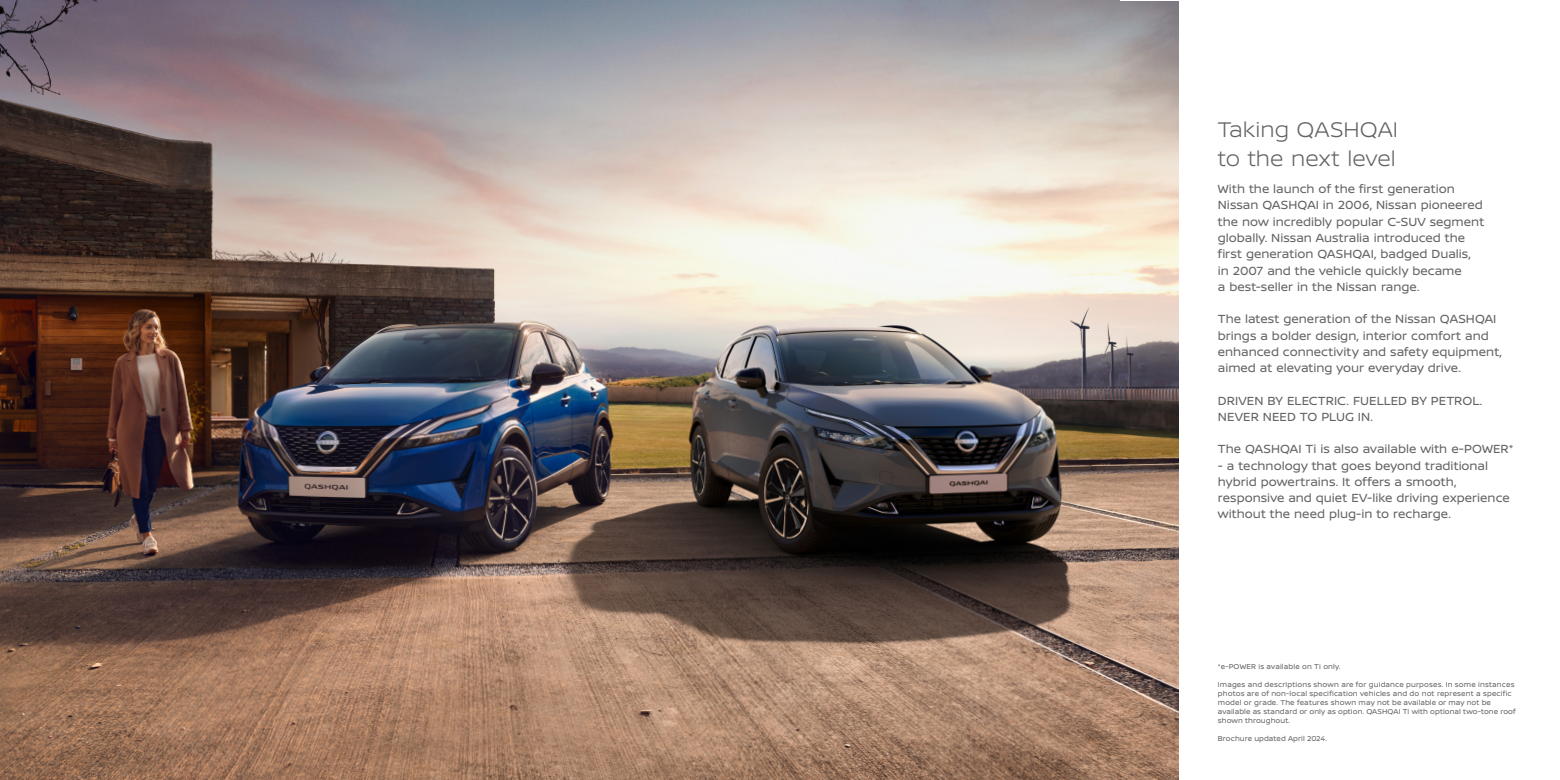
<style>
.page{position:relative;width:1560px;height:780px;background:#fff}
.page>*{position:absolute;margin:0;border:0;box-sizing:border-box;transform-origin:0 0}
._003_C18_LIGHT_N75_FG{font:300 22.5px "Nissan Brand";color:#636366}
._007-10_REGULAR_N75_FG{font:12.5px/16.2px "Nissan Brand";color:#636366}
._009-C7_ITALIC_N75_FG{font:7.5px/9px "Nissan Brand";letter-spacing:.015em;color:#636366}
</style>
<div class="page">
<img style="left:0;top:0;width:1178px;height:780px">
<p class="_003_C18_LIGHT_N75_FG" style="left:1217px;top:113px;width:182px">Taking QASHQAI</p>
<p class="_003_C18_LIGHT_N75_FG" style="left:1217px;top:142px;width:179px">to the next level</p>
<p class="_007-10_REGULAR_N75_FG" style="left:1217px;top:180px;width:268px">With the launch of the first generation Nissan QASHQAI in 2006, Nissan pioneered the now incredibly popular C-SUV segment globally. Nissan Australia introduced the first generation QASHQAI, badged Dualis, in 2007 and the vehicle quickly became<br>a best-seller in the Nissan range.</p>
<p class="_007-10_REGULAR_N75_FG" style="left:1217px;top:310px;width:285px">The latest generation of the Nissan QASHQAI brings a bolder design, interior comfort and enhanced connectivity and safety equipment, aimed at elevating your everyday drive.</p>
<p class="_007-10_REGULAR_N75_FG" style="left:1217px;top:391px;width:266px">DRIVEN BY ELECTRIC. FUELLED BY PETROL.<br>NEVER NEED TO PLUG IN.</p>
<p class="_007-10_REGULAR_N75_FG" style="left:1217px;top:440px;width:297px">The QASHQAI Ti is also available with e-POWER*</p>
<p class="_007-10_REGULAR_N75_FG" style="left:1217px;top:456px;width:293px">- a technology that goes beyond traditional hybrid powertrains. It offers a smooth, responsive and quiet EV-like driving experience without the need plug-in to recharge.</p>
<p class="_009-C7_ITALIC_N75_FG" style="left:1217px;top:661px;width:124px">*e-POWER is available on Ti only.</p>
<p class="_009-C7_ITALIC_N75_FG" style="left:1217px;top:679px;width:299px">Images and descriptions shown are for guidance purposes. In some instances photos are of non-local specification vehicles and do not represent a specific model or grade. The features shown may not be available or may not be available as standard or only as option. QASHQAI Ti with optional two-tone roof shown throughout.</p>
<p class="_009-C7_ITALIC_N75_FG" style="left:1217px;top:733px;width:111px">Brochure updated April 2024.</p>
</div>
